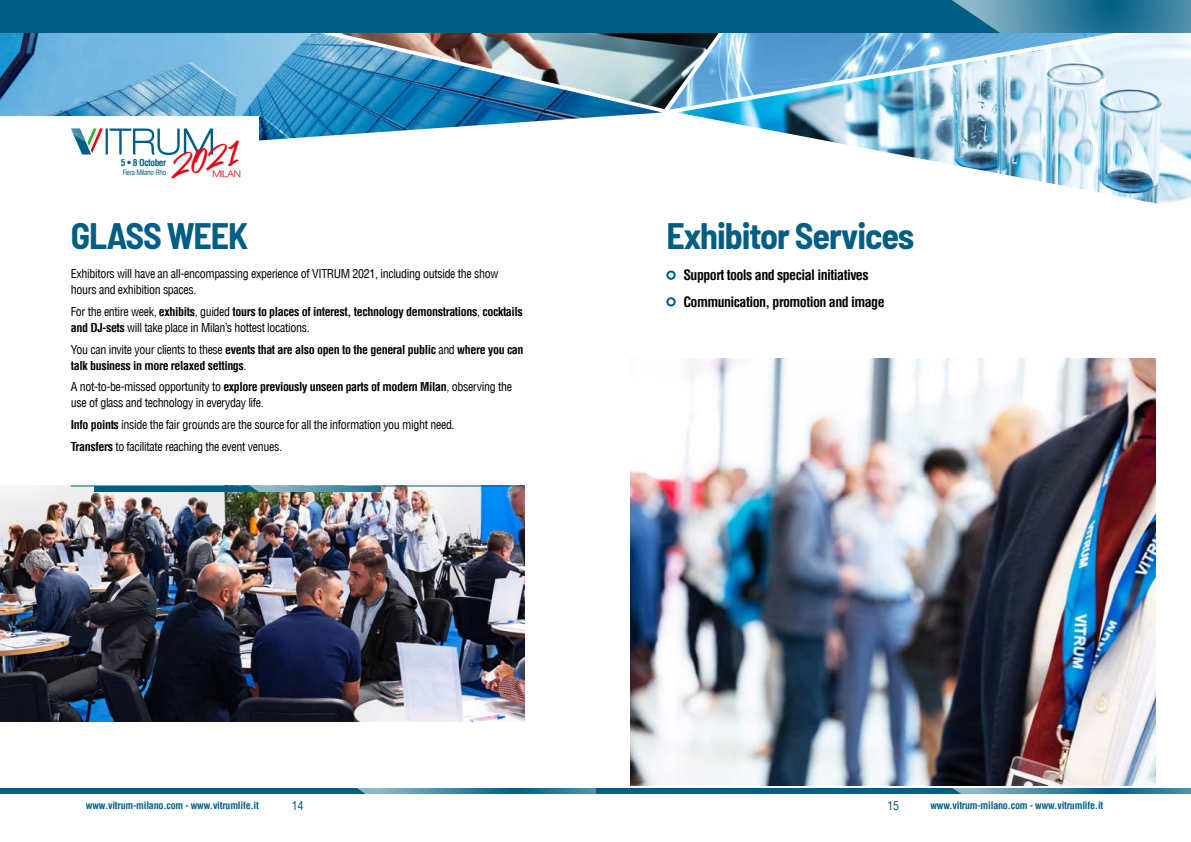
<style>
.page{position:relative;width:1191px;height:842px;background:#fff}
.page>*{position:absolute;margin:0;border:0;box-sizing:border-box;transform-origin:0 0}
.t1{font:700 semi-condensed 36px "Barlow";letter-spacing:-.03em;color:#005e85}
.t2{font:27px "Samble Tracie";color:#e30613}
.t3{font:700 condensed 14px/26.7px "Helvetica LT";letter-spacing:-.04em;color:#000}
.t4{font:condensed 12px/16px "Helvetica LT";letter-spacing:-.03em;color:#000}
.t5{font:700 condensed 12px/16px "Helvetica LT";letter-spacing:-.03em;color:#000}
.t6{font:condensed 12px "Helvetica LT";color:#005e85}
.t7{font:700 condensed 10px "Helvetica LT";letter-spacing:-.02em;color:#005e85}
.t8{font:700 condensed 9.3px "Helvetica LT";letter-spacing:-.04em;color:#005e85}
.t9{font:700 9.3px "Lowvetica";letter-spacing:-.03em;color:#e30613}
.t10{font:condensed 7.2px "Helvetica LT";letter-spacing:-.04em;color:#005e85}
.s1{font-weight:400}
.s2{font-weight:700}
</style>
<div class="page">
<img style="left:677px;top:33px;width:514px;height:171px">
<img style="left:662px;top:33px;width:69px;height:76px">
<img style="left:0;top:33px;width:662px;height:108px">
<div style="left:0;top:116px;width:259px;height:68px;background:#fff"></div>
<div style="left:595px;top:788px;width:596px;height:6px;background:#005e85"></div>
<svg style="left:952px;top:788px;width:239px;height:6px"></svg>
<div style="left:0;top:788px;width:595px;height:6px;background:#005e85"></div>
<svg style="left:357px;top:788px;width:238px;height:6px"></svg>
<svg style="left:71px;top:129px;width:142px;height:26px"></svg>
<div style="left:0;top:0;width:1191px;height:33px;background:#005e85"></div>
<svg style="left:952px;top:0;width:239px;height:33px"></svg>
<img style="left:631px;top:358px;width:524px;height:427px">
<div style="left:666px;top:271px;width:9px;height:9px;border:2px solid #005e85;border-radius:50%"></div>
<div style="left:666px;top:297px;width:9px;height:9px;border:2px solid #005e85;border-radius:50%"></div>
<img style="left:0;top:486px;width:524px;height:235px">
<hr style="left:71px;top:486px;width:453px;height:1px;background:#005e85">
<div style="left:95px;top:486px;width:286px;height:5px;background:#005e85"></div>
<svg style="left:250px;top:486px;width:131px;height:5px"></svg>
<h2 class="t2" style="left:164px;top:152px;width:72px;rotate:-13deg">2021</h2>
<p class="t8" style="left:121px;top:157px;width:47px">5 • 8 October</p>
<p class="t10" style="left:123px;top:168px;width:45px">Fiera Milano Rho</p>
<p class="t9" style="left:212px;top:169px;width:30px">MILAN</p>
<h1 class="t1" style="left:71px;top:213px;width:179px">GLASS WEEK</h1>
<p class="t4" style="left:71px;top:266px;width:429px">Exhibitors will have an all-encompassing experience of VITRUM 2021, including outside the show hours and exhibition spaces.</p>
<p class="t5" style="left:71px;top:304px;width:453px"><span class="s1">For the entire week,</span> exhibits<span class="s1">, guided</span> tours to places of interest, technology demonstrations<span class="s1">,</span> cocktails and DJ-sets <span class="s1">will take place in Milan’s hottest locations.</span></p>
<p class="t5" style="left:71px;top:341px;width:454px"><span class="s1">You can invite your clients to these</span> events that are also open to the general public <span class="s1">and</span> where you can talk business in more relaxed settings<span class="s1">.</span></p>
<p class="t4" style="left:71px;top:379px;width:442px">A not-to-be-missed opportunity to <span class="s2">explore previously unseen parts of modern Milan</span>, observing the use of glass and technology in everyday life.</p>
<p class="t4" style="left:71px;top:414px;width:385px;line-height:21.7px"><span class="s2">Info points</span> inside the fair grounds are the source for all the information you might need.<br><span class="s2">Transfers</span> to facilitate reaching the event venues.</p>
<h1 class="t1" style="left:666px;top:213px;width:249px">Exhibitor Services</h1>
<p class="t3" style="left:683px;top:261px;width:203px">Support tools and special initiatives<br>Communication, promotion and image</p>
<p class="t7" style="left:86px;top:799px;width:174px">www.vitrum-milano.com - www.vitrumlife.it</p>
<p class="t6" style="left:292px;top:798px;width:13px">14</p>
<p class="t6" style="left:887px;top:798px;width:13px">15</p>
<p class="t7" style="left:930px;top:799px;width:174px">www.vitrum-milano.com - www.vitrumlife.it</p>
</div>
